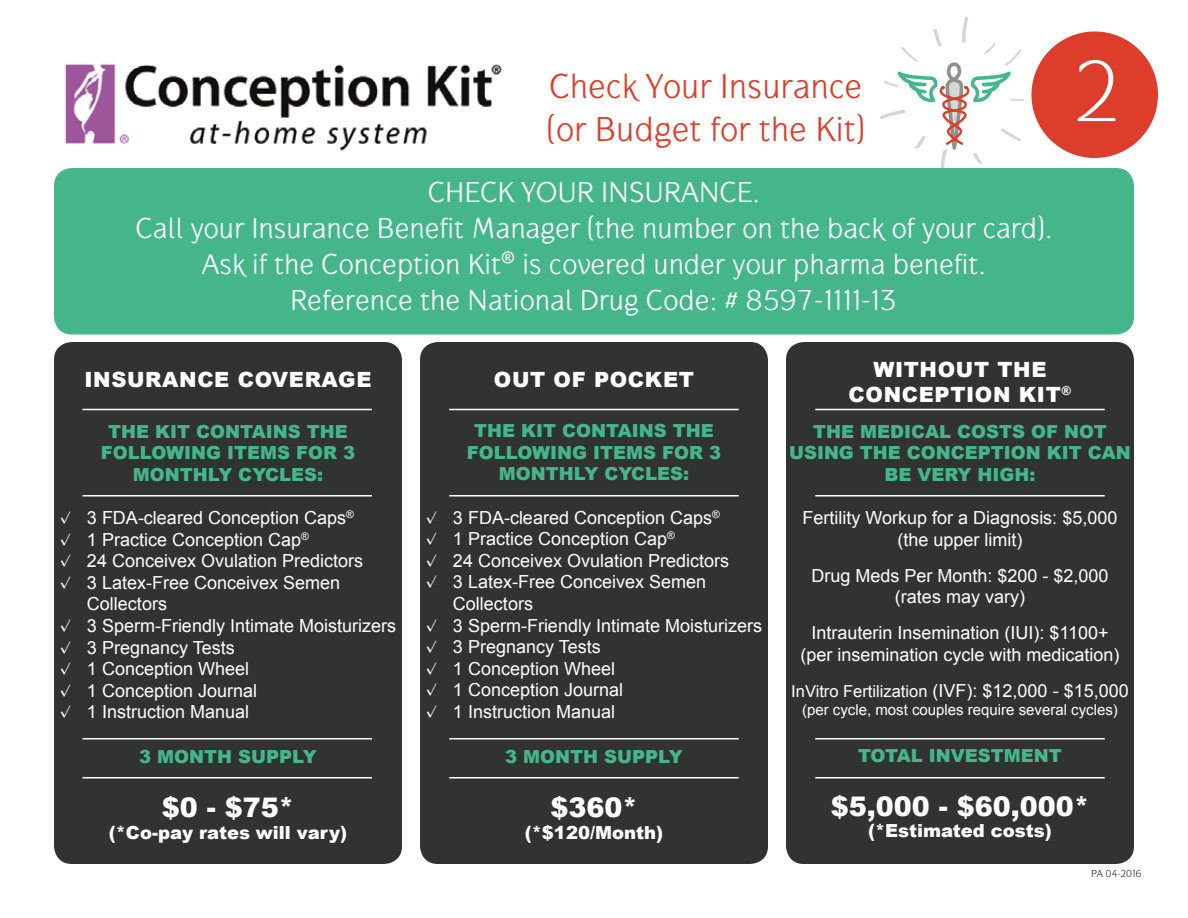
<style>
.page{position:relative;width:1188px;height:918px;background:#fff}
.page>*{position:absolute;margin:0;border:0;box-sizing:border-box;transform-origin:0 0}
.t1{font:100 90px "Gauntlet";color:#fff}
.t2{font:36px/43.2px "Gauntlet Classic";color:#dd3e2c}
.t3{font:30px/36px "Gauntlet Classic";color:#fff;text-align:center}
.t4{font:900 27px "Arial";color:#fff}
.t5{font:900 21px/25.2px "Arial";letter-spacing:.03em;color:#fff;text-align:center}
.t6{font:18px/21.6px "Arial";color:#fff;text-align:center}
.t7{font:900 18px/21.6px "Arial";color:#45b68a;text-align:center}
.t8{font:900 18px "Arial";color:#fff}
.t9{font:15px "Arial";color:#fff}
.t10{font:100 10.5px "Gauntlet";color:#000}
.s1{font-size:16.5px}
</style>
<div class="page">
<img style="left:65px;top:64px;width:437px;height:87px">
<svg style="left:880px;top:16px;width:145px;height:152px"></svg>
<div style="left:1031px;top:31px;width:127px;height:127px;background:#dd3e2c;border-radius:50%"></div>
<div style="left:54px;top:168px;width:1080px;height:166px;background:#45b68a;border-radius:18px"></div>
<div style="left:420px;top:342px;width:348px;height:522px;background:#303332;border-radius:18px"></div>
<div style="left:54px;top:342px;width:348px;height:522px;background:#303332;border-radius:18px"></div>
<div style="left:786px;top:342px;width:348px;height:522px;background:#303332;border-radius:18px"></div>
<hr style="left:82px;top:409px;width:290px;height:1px;background:#fff">
<hr style="left:449px;top:409px;width:290px;height:1px;background:#fff">
<hr style="left:815px;top:409px;width:290px;height:1px;background:#fff">
<hr style="left:82px;top:495px;width:290px;height:1px;background:#fff">
<hr style="left:449px;top:495px;width:290px;height:1px;background:#fff">
<hr style="left:815px;top:495px;width:290px;height:1px;background:#fff">
<hr style="left:82px;top:738px;width:290px;height:2px;background:#fff">
<hr style="left:449px;top:738px;width:290px;height:2px;background:#fff">
<hr style="left:815px;top:738px;width:290px;height:2px;background:#fff">
<hr style="left:82px;top:777px;width:290px;height:1px;background:#fff">
<hr style="left:449px;top:777px;width:290px;height:1px;background:#fff">
<hr style="left:815px;top:777px;width:290px;height:1px;background:#fff">
<h2 class="t2" style="left:546px;top:64px;width:320px">Check Your Insurance (or Budget for the Kit)</h2>
<h3 class="t3" style="left:135px;top:174px;width:919px">CHECK YOUR INSURANCE.<br>Call your Insurance Benefit Manager (the number on the back of your card).<br>Ask if the Conception Kit® is covered under your pharma benefit.<br>Reference the National Drug Code: # 8597-1111-13</h3>
<h1 class="t1" style="left:1071px;top:39px;width:48px">2</h1>
<p class="t5" style="left:84px;top:366px;width:289px">INSURANCE COVERAGE</p>
<p class="t7" style="left:101px;top:420px;width:256px">THE KIT CONTAINS THE<br>FOLLOWING ITEMS FOR 3<br>MONTHLY CYCLES:</p>
<p class="t6" style="left:60px;top:507px;width:295px">⎷ 3 FDA-cleared Conception Caps<sup>®</sup></p>
<p class="t6" style="left:60px;top:529px;width:250px">⎷ 1 Practice Conception Cap<sup>®</sup></p>
<p class="t6" style="left:60px;top:550px;width:305px">⎷ 24 Conceivex Ovulation Predictors</p>
<p class="t6" style="left:60px;top:572px;width:282px">⎷ 3 Latex-Free Conceivex Semen</p>
<p class="t6" style="left:87px;top:593px;width:82px">Collectors</p>
<p class="t6" style="left:60px;top:615px;width:338px">⎷ 3 Sperm-Friendly Intimate Moisturizers</p>
<p class="t6" style="left:60px;top:637px;width:176px">⎷ 3 Pregnancy Tests</p>
<p class="t6" style="left:60px;top:658px;width:191px">⎷ 1 Conception Wheel</p>
<p class="t6" style="left:60px;top:680px;width:199px">⎷ 1 Conception Journal</p>
<p class="t6" style="left:60px;top:701px;width:191px">⎷ 1 Instruction Manual</p>
<p class="t7" style="left:139px;top:746px;width:179px">3 MONTH SUPPLY</p>
<h3 class="t4" style="left:162px;top:788px;width:134px">$0 - $75*</h3>
<p class="t8" style="left:109px;top:819px;width:240px">(*Co-pay rates will vary)</p>
<p class="t5" style="left:494px;top:366px;width:202px">OUT OF POCKET</p>
<p class="t7" style="left:467px;top:419px;width:256px">THE KIT CONTAINS THE<br>FOLLOWING ITEMS FOR 3<br>MONTHLY CYCLES:</p>
<p class="t6" style="left:426px;top:507px;width:295px">⎷ 3 FDA-cleared Conception Caps<sup>®</sup></p>
<p class="t6" style="left:426px;top:528px;width:250px">⎷ 1 Practice Conception Cap<sup>®</sup></p>
<p class="t6" style="left:426px;top:550px;width:305px">⎷ 24 Conceivex Ovulation Predictors</p>
<p class="t6" style="left:426px;top:571px;width:282px">⎷ 3 Latex-Free Conceivex Semen</p>
<p class="t6" style="left:453px;top:593px;width:82px">Collectors</p>
<p class="t6" style="left:426px;top:615px;width:338px">⎷ 3 Sperm-Friendly Intimate Moisturizers</p>
<p class="t6" style="left:426px;top:636px;width:176px">⎷ 3 Pregnancy Tests</p>
<p class="t6" style="left:426px;top:658px;width:191px">⎷ 1 Conception Wheel</p>
<p class="t6" style="left:426px;top:679px;width:199px">⎷ 1 Conception Journal</p>
<p class="t6" style="left:426px;top:701px;width:191px">⎷ 1 Instruction Manual</p>
<p class="t7" style="left:505px;top:745px;width:179px">3 MONTH SUPPLY</p>
<h3 class="t4" style="left:550px;top:788px;width:89px">$360*</h3>
<p class="t8" style="left:525px;top:819px;width:140px">(*$120/Month)</p>
<p class="t5" style="left:849px;top:356px;width:224px">WITHOUT THE<br>CONCEPTION KIT<sup>®</sup></p>
<p class="t7" style="left:789px;top:420px;width:343px">THE MEDICAL COSTS OF NOT<br>USING THE CONCEPTION KIT CAN<br>BE VERY HIGH:</p>
<p class="t6" style="left:803px;top:507px;width:316px">Fertility Workup for a Diagnosis: $5,000 (the upper limit)</p>
<p class="t6" style="left:811px;top:565px;width:299px">Drug Meds Per Month: $200 - $2,000 (rates may vary)</p>
<p class="t6" style="left:800px;top:622px;width:321px">Intrauterin Insemination (IUI): $1100+ (per insemination cycle with medication)</p>
<p class="t6" style="left:791px;top:680px;width:339px"><span class="s1">InVitro Fertilization</span> (IVF): $12,000 - $15,000</p>
<p class="t9" style="left:802px;top:700px;width:317px">(per cycle, most couples require several cycles)</p>
<p class="t7" style="left:858px;top:744px;width:205px">TOTAL INVESTMENT</p>
<h3 class="t4" style="left:831px;top:786px;width:260px">$5,000 - $60,000*</h3>
<p class="t8" style="left:868px;top:818px;width:185px">(*Estimated costs)</p>
<p class="t10" style="left:1091px;top:867px;width:52px">PA 04-2016</p>
</div>
